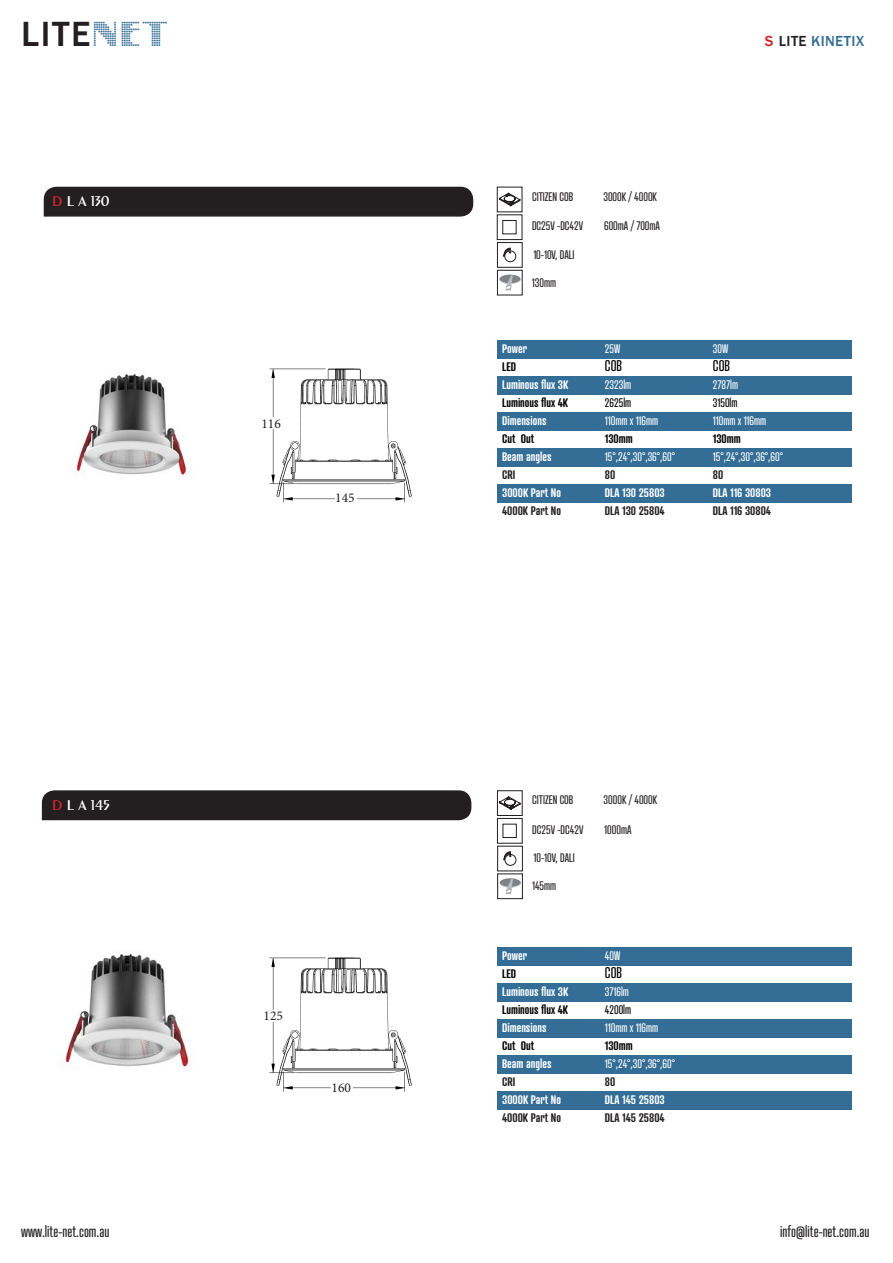
<style>
.page{position:relative;width:893px;height:1263px;background:#fff}
.page>*{position:absolute;margin:0;border:0;box-sizing:border-box;transform-origin:0 0}
.t1{font:500 36px "Franklin Gothic";color:#231f20}
.t2{font:15px "Atrament";color:#231f20}
.t3{font:500 15px "Franklin Gothic";letter-spacing:.025em;color:#346e96}
.t4{font:600 15px "Exotic 350 BT";color:#fff}
.t5{font:15px "Atrament";color:#000}
.t6{font:13.5px "Minion Pro";color:#231f20}
.t7{font:600 12px "Atrament";color:#fff}
.t8{font:12px "Atrament";color:#fff}
.t9{font:12px "Atrament";color:#231f20}
.t10{font:600 12px "Atrament";color:#231f20}
.t11{font:600 12px "Atrament";color:#000}
.t12{font:12px "Atrament";color:#000}
.s1{font-family:"Intellecta Digital";font-weight:400;font-size:45px;color:#346e96}
.s2{color:#d1232a}
.s3{color:#231f20}
.s4{color:#fff}
</style>
<div class="page">
<img style="left:269px;top:368px;width:143px;height:135px">
<img style="left:75px;top:374px;width:112px;height:102px">
<img style="left:65px;top:953px;width:124px;height:115px">
<svg style="left:41px;top:790px;width:431px;height:31px;background:#2d292a"></svg>
<svg style="left:43px;top:186px;width:431px;height:31px;background:#2d292a"></svg>
<div style="left:335px;top:492px;width:22px;height:12px;background:#fff"></div>
<div style="left:261px;top:418px;width:21px;height:11px;background:#fff"></div>
<img style="left:269px;top:957px;width:143px;height:135px">
<div style="left:332px;top:1082px;width:21px;height:12px;background:#fff"></div>
<div style="left:264px;top:1010px;width:25px;height:11px;background:#fff"></div>
<div style="left:497px;top:340px;width:354px;height:18px;background:#346e96"></div>
<div style="left:497px;top:376px;width:354px;height:18px;background:#346e96"></div>
<div style="left:497px;top:412px;width:354px;height:18px;background:#346e96"></div>
<div style="left:497px;top:448px;width:354px;height:18px;background:#346e96"></div>
<div style="left:497px;top:484px;width:354px;height:18px;background:#346e96"></div>
<div style="left:497px;top:947px;width:354px;height:18px;background:#346e96"></div>
<div style="left:497px;top:983px;width:354px;height:18px;background:#346e96"></div>
<div style="left:497px;top:1019px;width:354px;height:18px;background:#346e96"></div>
<div style="left:497px;top:1055px;width:354px;height:18px;background:#346e96"></div>
<div style="left:497px;top:1091px;width:354px;height:18px;background:#346e96"></div>
<svg style="left:499px;top:275px;width:22px;height:16px"></svg>
<div style="left:505px;top:251px;width:11px;height:11px;border:1px solid #231f20;border-radius:50%"></div>
<svg style="left:503px;top:248px;width:8px;height:9px"></svg>
<div style="left:497px;top:242px;width:26px;height:26px;border:1px solid #231f20"></div>
<svg style="left:499px;top:193px;width:21px;height:13px"></svg>
<div style="left:497px;top:214px;width:25px;height:26px;border:1px solid #231f20"></div>
<div style="left:502px;top:220px;width:14px;height:14px;border:1px solid #231f20"></div>
<div style="left:497px;top:270px;width:26px;height:25px;border:1px solid #231f20"></div>
<svg style="left:500px;top:878px;width:21px;height:17px"></svg>
<div style="left:505px;top:854px;width:11px;height:11px;border:1px solid #231f20;border-radius:50%"></div>
<svg style="left:504px;top:851px;width:7px;height:9px"></svg>
<div style="left:497px;top:846px;width:26px;height:25px;border:1px solid #231f20"></div>
<div style="left:497px;top:790px;width:26px;height:26px;border:1px solid #231f20"></div>
<svg style="left:499px;top:796px;width:21px;height:14px"></svg>
<div style="left:497px;top:818px;width:26px;height:25px;border:1px solid #231f20"></div>
<div style="left:503px;top:824px;width:14px;height:14px;border:1px solid #231f20"></div>
<div style="left:497px;top:873px;width:26px;height:26px;border:1px solid #231f20"></div>
<h1 class="t1" style="left:21px;top:12px;width:149px">LITE<span class="s1">NET</span></h1>
<p class="t4" style="left:52px;top:192px;width:59px"><span class="s2">D</span> L A 130</p>
<p class="t6" style="left:261px;top:414px;width:21px">116</p>
<p class="t6" style="left:335px;top:489px;width:21px">145</p>
<p class="t4" style="left:52px;top:796px;width:59px"><span class="s2">D</span> L A 145</p>
<p class="t6" style="left:264px;top:1007px;width:21px">125</p>
<p class="t6" style="left:332px;top:1079px;width:21px">160</p>
<p class="t9" style="left:532px;top:189px;width:43px">CITIZEN COB</p>
<p class="t9" style="left:603px;top:189px;width:55px">3000K / 4000K</p>
<p class="t9" style="left:532px;top:218px;width:53px">DC25V -DC42V</p>
<p class="t9" style="left:604px;top:218px;width:57px">600mA / 700mA</p>
<p class="t9" style="left:533px;top:247px;width:43px">10-10V, DALI</p>
<p class="t9" style="left:532px;top:275px;width:26px">130mm</p>
<p class="t3" style="left:765px;top:32px;width:101px"><span class="s2">S</span> <span class="s3">LITE</span> KINETIX</p>
<p class="t7" style="left:502px;top:341px;width:26px">Power</p>
<p class="t8" style="left:605px;top:341px;width:17px">25W</p>
<p class="t8" style="left:713px;top:341px;width:17px">30W</p>
<p class="t11" style="left:502px;top:359px;width:15px">LED</p>
<p class="t5" style="left:605px;top:356px;width:19px">COB</p>
<p class="t5" style="left:713px;top:356px;width:19px">COB</p>
<p class="t7" style="left:502px;top:377px;width:68px">Luminous flux 3K</p>
<p class="t8" style="left:605px;top:377px;width:28px">2323lm</p>
<p class="t8" style="left:713px;top:377px;width:27px">2787lm</p>
<p class="t11" style="left:502px;top:395px;width:68px">Luminous flux 4K</p>
<p class="t12" style="left:605px;top:395px;width:28px">2625lm</p>
<p class="t12" style="left:713px;top:395px;width:26px">3150lm</p>
<p class="t7" style="left:502px;top:413px;width:46px">Dimensions</p>
<p class="t8" style="left:605px;top:413px;width:55px">110mm x 116mm</p>
<p class="t8" style="left:713px;top:413px;width:55px">110mm x 116mm</p>
<p class="t11" style="left:502px;top:431px;width:34px">Cut Out</p>
<p class="t11" style="left:605px;top:431px;width:29px">130mm</p>
<p class="t11" style="left:713px;top:431px;width:29px">130mm</p>
<p class="t7" style="left:502px;top:449px;width:51px">Beam angles</p>
<p class="t8" style="left:605px;top:449px;width:72px">15°,24°,30°,36°,60°</p>
<p class="t8" style="left:713px;top:449px;width:72px">15°,24°,30°,36°,60°</p>
<p class="t10" style="left:502px;top:467px;width:15px">CRI</p>
<p class="t10" style="left:605px;top:467px;width:12px">80</p>
<p class="t10" style="left:713px;top:467px;width:12px">80</p>
<p class="t7" style="left:502px;top:485px;width:60px">3000K Part No</p>
<p class="t7" style="left:605px;top:485px;width:61px">DLA 130 25803</p>
<p class="t7" style="left:713px;top:485px;width:60px">DLA 116 30803</p>
<p class="t10" style="left:502px;top:503px;width:60px">4000K Part No</p>
<p class="t10" style="left:605px;top:503px;width:61px">DLA 130 25804</p>
<p class="t10" style="left:713px;top:503px;width:104px">DLA 116 30804 <span class="s4">DLE70 803</span></p>
<p class="t9" style="left:532px;top:792px;width:43px">CITIZEN COB</p>
<p class="t9" style="left:604px;top:792px;width:55px">3000K / 4000K</p>
<p class="t9" style="left:532px;top:822px;width:53px">DC25V -DC42V</p>
<p class="t9" style="left:604px;top:822px;width:29px">1000mA</p>
<p class="t9" style="left:533px;top:850px;width:43px">10-10V, DALI</p>
<p class="t9" style="left:532px;top:879px;width:26px">145mm</p>
<p class="t7" style="left:502px;top:948px;width:26px">Power</p>
<p class="t8" style="left:605px;top:948px;width:17px">40W</p>
<p class="t11" style="left:502px;top:966px;width:15px">LED</p>
<p class="t5" style="left:605px;top:963px;width:19px">COB</p>
<p class="t7" style="left:502px;top:984px;width:68px">Luminous flux 3K</p>
<p class="t8" style="left:605px;top:984px;width:26px">3716lm</p>
<p class="t11" style="left:502px;top:1002px;width:68px">Luminous flux 4K</p>
<p class="t12" style="left:605px;top:1002px;width:28px">4200lm</p>
<p class="t7" style="left:502px;top:1020px;width:46px">Dimensions</p>
<p class="t8" style="left:605px;top:1020px;width:55px">110mm x 116mm</p>
<p class="t11" style="left:502px;top:1038px;width:34px">Cut Out</p>
<p class="t11" style="left:605px;top:1038px;width:29px">130mm</p>
<p class="t7" style="left:502px;top:1056px;width:51px">Beam angles</p>
<p class="t8" style="left:605px;top:1056px;width:72px">15°,24°,30°,36°,60°</p>
<p class="t10" style="left:502px;top:1074px;width:15px">CRI</p>
<p class="t10" style="left:605px;top:1074px;width:12px">80</p>
<p class="t7" style="left:502px;top:1092px;width:60px">3000K Part No</p>
<p class="t7" style="left:605px;top:1092px;width:61px">DLA 145 25803</p>
<p class="t10" style="left:502px;top:1110px;width:60px">4000K Part No</p>
<p class="t10" style="left:605px;top:1110px;width:61px">DLA 145 25804</p>
<p class="t2" style="left:21px;top:1222px;width:90px">www.lite-net.com.au</p>
<p class="t2" style="left:780px;top:1222px;width:91px">info@lite-net.com.au</p>
</div>
